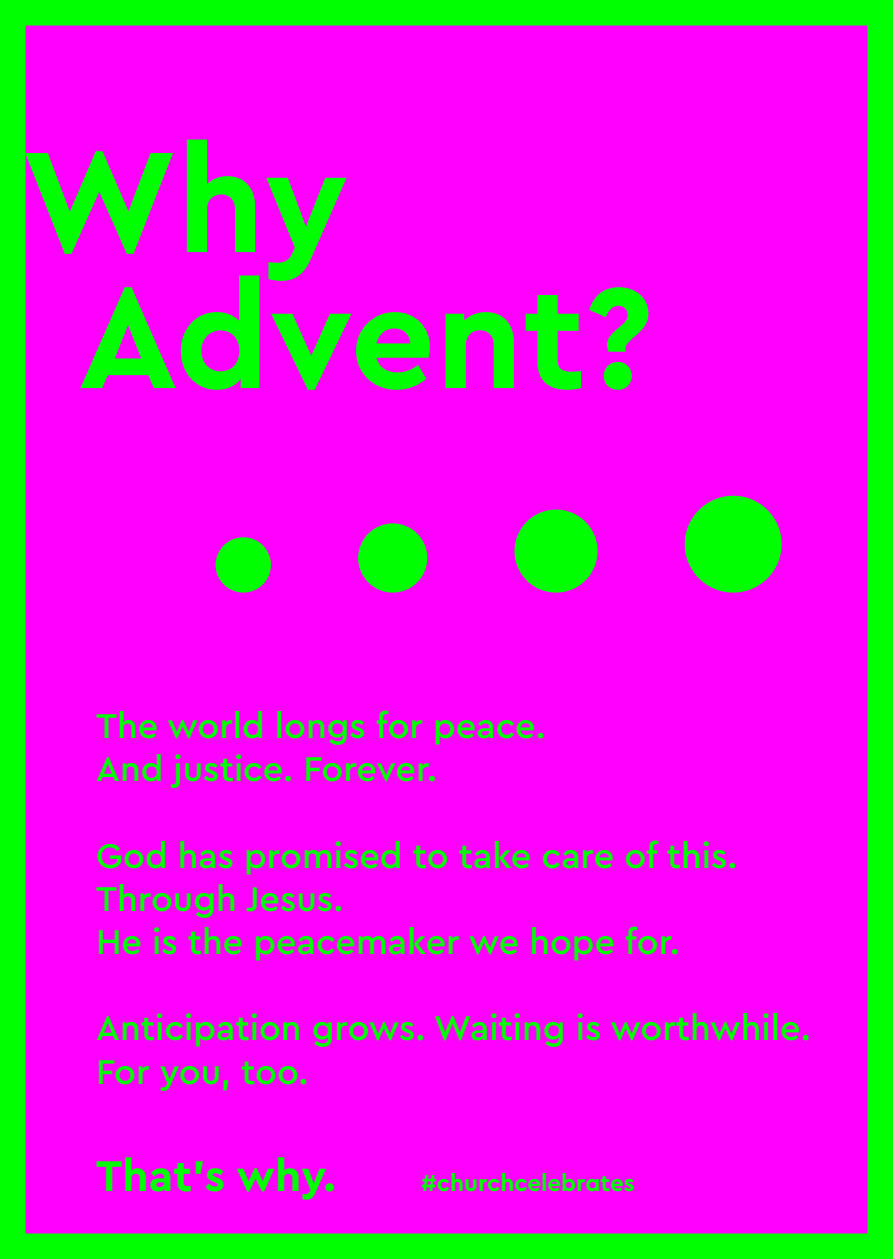
<style>
.page{position:relative;width:893px;height:1259px;background:#fff}
.page>*{position:absolute;margin:0;border:0;box-sizing:border-box;transform-origin:0 0}
.t1{font:700 150px/135.9px "Cera Pro";color:#0f0}
.t2{font:700 45px "Cera Pro";color:#0f0}
.t3{font:500 36px/43.2px "Cera Pro";color:#0f0}
.t4{font:700 24px "Cera Pro";color:#0f0}
</style>
<div class="page">
<div style="left:13px;top:13px;width:867px;height:1233px;background:#f0f"></div>
<div style="left:0;top:0;width:893px;height:1259px;border:26px solid #0f0"></div>
<div style="left:358px;top:523px;width:69px;height:69px;background:#0f0;border-radius:50%"></div>
<div style="left:514px;top:509px;width:83px;height:83px;background:#0f0;border-radius:50%"></div>
<div style="left:685px;top:496px;width:97px;height:96px;background:#0f0;border-radius:50%"></div>
<div style="left:216px;top:537px;width:55px;height:55px;background:#0f0;border-radius:50%"></div>
<h1 class="t1" style="left:79px;top:127px;width:576px;text-indent:-57px">Why<br>Advent?</h1>
<p class="t3" style="left:96px;top:702px;width:451px">The world longs for peace.<br>And justice. Forever.</p>
<p class="t3" style="left:96px;top:832px;width:643px">God has promised to take care of this.<br>Through Jesus.<br>He is the peacemaker we hope for.</p>
<p class="t3" style="left:96px;top:1005px;width:716px">Anticipation grows. Waiting is worthwhile.<br>For you, too.</p>
<p class="t2" style="left:96px;top:1146px;width:241px">That’s why.</p>
<p class="t4" style="left:422px;top:1167px;width:215px">#churchcelebrates</p>
</div>
